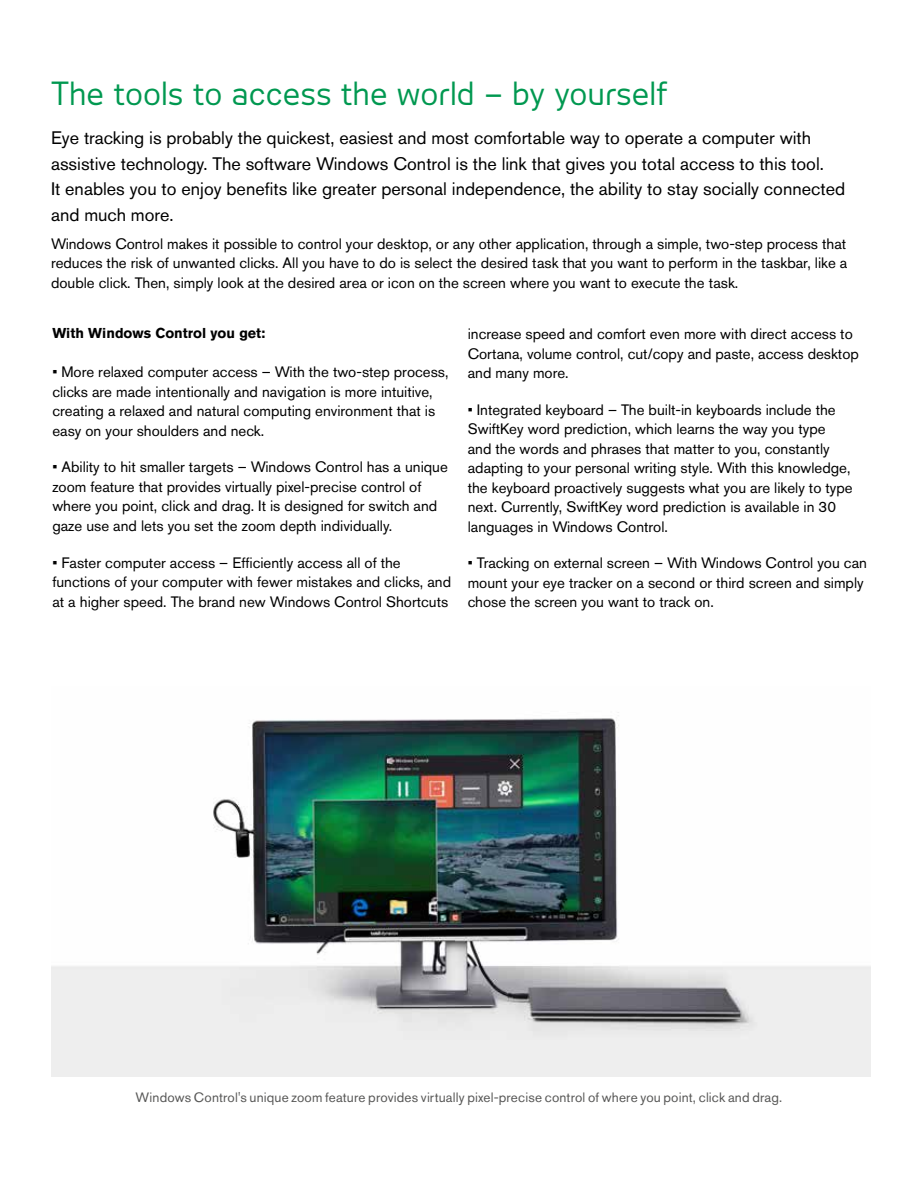
<style>
.page{position:relative;width:918px;height:1188px;background:#fff}
.page>*{position:absolute;margin:0;border:0;box-sizing:border-box;transform-origin:0 0}
.t1{font:31.5px "Tele Voice";color:#009850}
.t2{font:18px/25.5px "Akzidenz Grotesk BE";color:#000}
.t3{font:15px/19.5px "Akzidenz Grotesk BE";color:#000}
.t4{font:700 14.25px "Akzidenz Grotesk BE";color:#000}
.t5{font:13.5px "Akzidenz Grotesk BE";letter-spacing:.01em;color:#575756}
</style>
<div class="page">
<img style="left:51px;top:712px;width:820px;height:365px">
<h1 class="t1" style="left:51px;top:75px;width:618px">The tools to access the world – by yourself</h1>
<p class="t2" style="left:51px;top:125px;width:796px">Eye tracking is probably the quickest, easiest and most comfortable way to operate a computer with assistive technology. The software Windows Control is the link that gives you total access to this tool.<br>It enables you to enjoy benefits like greater personal independence, the ability to stay socially connected and much more.</p>
<p class="t3" style="left:51px;top:233px;width:798px;text-align:justify">Windows Control makes it possible to control your desktop, or any other application, through a simple, two-step process that reduces the risk of unwanted clicks. All you have to do is select the desired task that you want to perform in the taskbar, like a double click. Then, simply look at the desired area or icon on the screen where you want to execute the task.</p>
<p class="t4" style="left:52px;top:325px;width:215px">With Windows Control you get:</p>
<p class="t3" style="left:52px;top:362px;width:398px">• More relaxed computer access – With the two-step process, clicks are made intentionally and navigation is more intuitive, creating a relaxed and natural computing environment that is easy on your shoulders and neck.</p>
<p class="t3" style="left:52px;top:457px;width:397px">• Ability to hit smaller targets – Windows Control has a unique zoom feature that provides virtually pixel-precise control of where you point, click and drag. It is designed for switch and gaze use and lets you set the zoom depth individually.</p>
<p class="t3" style="left:52px;top:552px;width:400px">• Faster computer access – Efficiently access all of the functions of your computer with fewer mistakes and clicks, and at a higher speed. The brand new Windows Control Shortcuts</p>
<p class="t3" style="left:468px;top:324px;width:393px">increase speed and comfort even more with direct access to<br>Cortana, volume control, cut/copy and paste, access desktop and many more.</p>
<p class="t3" style="left:468px;top:399px;width:386px">• Integrated keyboard – The built-in keyboards include the SwiftKey word prediction, which learns the way you type and the words and phrases that matter to you, constantly adapting to your personal writing style. With this knowledge, the keyboard proactively suggests what you are likely to type next. Currently, SwiftKey word prediction is available in 30 languages in Windows Control.</p>
<p class="t3" style="left:468px;top:553px;width:401px">• Tracking on external screen – With Windows Control you can mount your eye tracker on a second or third screen and simply chose the screen you want to track on.</p>
<p class="t5" style="left:136px;top:1090px;width:648px">Windows Control's unique zoom feature provides virtually pixel-precise control of where you point, click and drag.</p>
</div>
